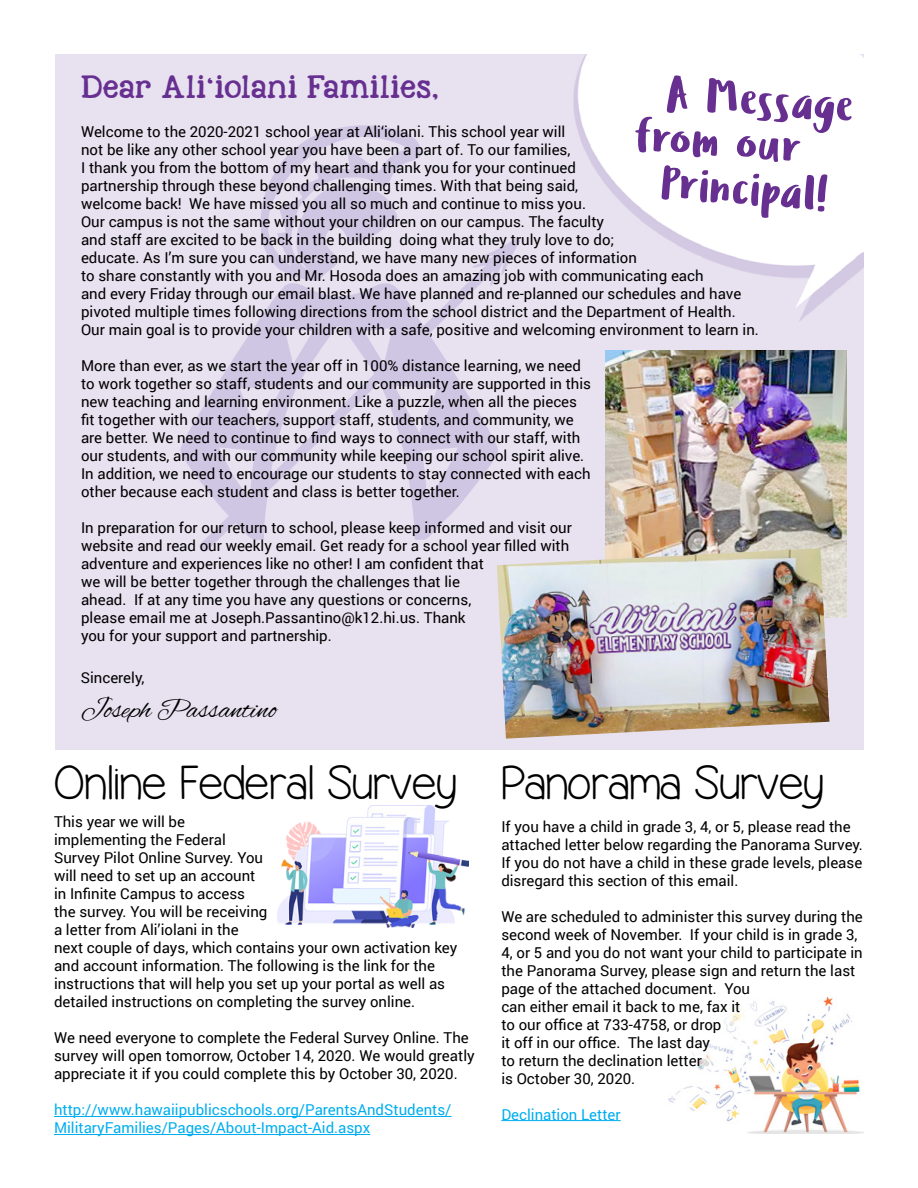
<style>
.page{position:relative;width:918px;height:1188px;background:#fff}
.page>*{position:absolute;margin:0;border:0;box-sizing:border-box;transform-origin:0 0}
.t1{font:48.9px/44.8px "Ludicrous";color:#662f90}
.t2{font:47.85px "Simple Kind Of Girl";color:#000}
.t3{font:28.5px "Alex Brush";color:#000}
.t4{font:23.55px "KG Nextto Me Solid";color:#662f90}
.t5{font:15px/18px "Roboto";color:#000}
.t6{font:15px/18px "Roboto";color:#00aeef}
</style>
<div class="page">
<div style="left:55px;top:54px;width:808px;height:695px;background:#e7e1f0"></div>
<svg style="left:180px;top:238px;width:340px;height:313px"></svg>
<svg style="left:232px;top:125px;width:192px;height:156px"></svg>
<img style="left:573px;top:54px;width:290px;height:267px">
<img style="left:606px;top:351px;width:240px;height:267px">
<img style="left:497px;top:548px;width:332px;height:191px">
<img style="left:668px;top:997px;width:195px;height:137px">
<hr style="left:54px;top:1116px;width:397px;height:1px;background:#00aeef">
<hr style="left:54px;top:1134px;width:316px;height:1px;background:#00aeef">
<hr style="left:501px;top:1120px;width:120px;height:1px;background:#00aeef">
<img style="left:277px;top:806px;width:191px;height:121px">
<h3 class="t4" style="left:81px;top:70px;width:360px">Dear Ali‘iolani Families,</h3>
<h1 class="t1" style="left:639px;top:69px;width:219px;text-indent:31px;rotate:4deg">A Message from our</h1>
<h1 class="t1" style="left:664px;top:161px;width:167px;rotate:4deg">Principal!</h1>
<p class="t5" style="left:81px;top:122px;width:679px">Welcome to the 2020-2021 school year at Ali‘iolani. This school year will<br>not be like any other school year you have been a part of. To our families,<br>I thank you from the bottom of my heart and thank you for your continued<br>partnership through these beyond challenging times. With that being said,<br>welcome back! We have missed you all so much and continue to miss you.<br>Our campus is not the same without your children on our campus. The faculty<br>and staff are excited to be back in the building doing what they truly love to do;<br>educate. As I’m sure you can understand, we have many new pieces of information<br>to share constantly with you and Mr. Hosoda does an amazing job with communicating each<br>and every Friday through our email blast. We have planned and re-planned our schedules and have pivoted multiple times following directions from the school district and the Department of Health.<br>Our main goal is to provide your children with a safe, positive and welcoming environment to learn in.</p>
<p class="t5" style="left:81px;top:356px;width:512px">More than ever, as we start the year off in 100% distance learning, we need to work together so staff, students and our community are supported in this new teaching and learning environment. Like a puzzle, when all the pieces fit together with our teachers, support staff, students, and community, we are better. We need to continue to find ways to connect with our staff, with our students, and with our community while keeping our school spirit alive.<br>In addition, we need to encourage our students to stay connected with each other because each student and class is better together.</p>
<p class="t5" style="left:81px;top:518px;width:492px">In preparation for our return to school, please keep informed and visit our website and read our weekly email. Get ready for a school year filled with adventure and experiences like no other! I am confident that<br>we will be better together through the challenges that lie<br>ahead. If at any time you have any questions or concerns,<br>please email me at Joseph.Passantino@k12.hi.us. Thank<br>you for your support and partnership.</p>
<p class="t5" style="left:81px;top:668px;width:65px">Sincerely,</p>
<h3 class="t3" style="left:81px;top:694px;width:198px">Joseph Passantino</h3>
<h2 class="t2" style="left:52px;top:755px;width:772px">Online Federal Survey Panorama Survey</h2>
<p class="t5" style="left:54px;top:812px;width:405px">This year we will be<br>implementing the Federal<br>Survey Pilot Online Survey. You<br>will need to set up an account<br>in Infinite Campus to access<br>the survey. You will be receiving<br>a letter from Ali’iolani in the<br>next couple of days, which contains your own activation key and account information. The following is the link for the instructions that will help you set up your portal as well as detailed instructions on completing the survey online.</p>
<p class="t5" style="left:54px;top:1028px;width:422px">We need everyone to complete the Federal Survey Online. The survey will open tomorrow, October 14, 2020. We would greatly appreciate it if you could complete this by October 30, 2020.</p>
<p class="t6" style="left:54px;top:1100px;width:399px">http://www.hawaiipublicschools.org/ParentsAndStudents/<br>MilitaryFamilies/Pages/About-Impact-Aid.aspx</p>
<p class="t5" style="left:501px;top:817px;width:363px">If you have a child in grade 3, 4, or 5, please read the attached letter below regarding the Panorama Survey.<br>If you do not have a child in these grade levels, please disregard this section of this email.</p>
<p class="t5" style="left:501px;top:907px;width:363px">We are scheduled to administer this survey during the second week of November. If your child is in grade 3, 4, or 5 and you do not want your child to participate in the Panorama Survey, please sign and return the last page of the attached document. You<br>can either email it back to me, fax it<br>to our office at 733-4758, or drop<br>it off in our office. The last day<br>to return the declination letter<br>is October 30, 2020.</p>
<p class="t6" style="left:501px;top:1105px;width:121px">Declination Letter</p>
</div>
